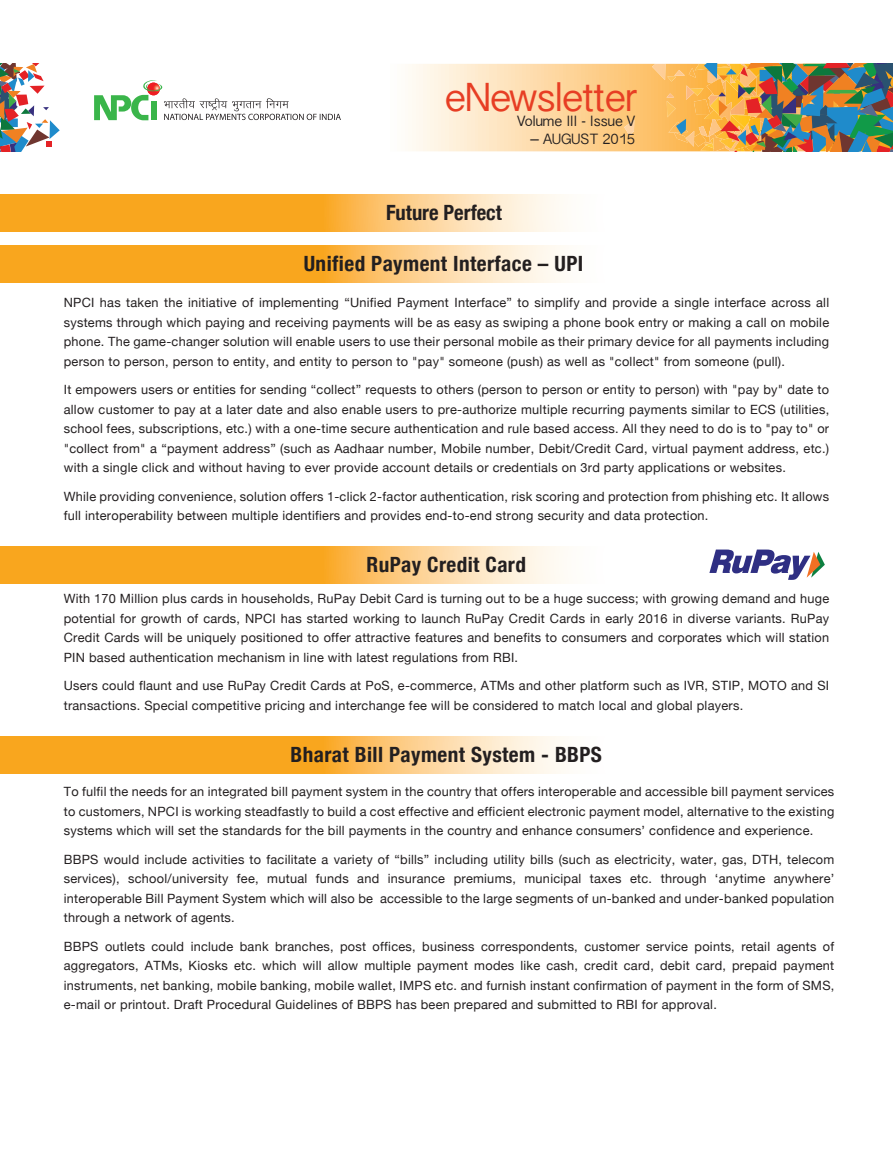
<style>
.page{position:relative;width:893px;height:1149px;background:#fff}
.page>*{position:absolute;margin:0;border:0;box-sizing:border-box;transform-origin:0 0}
.t1{font:40.95px "Oriya Sangam MN";letter-spacing:-.04em;color:#e73e24}
.t2{font:700 condensed 21px "Helvetica Neue";letter-spacing:.02em;color:#231f20}
.t3{font:700 condensed 21px "Helvetica Neue";color:#231f20}
.t4{font:15px "Oriya Sangam MN";letter-spacing:-.02em;color:#231f20}
.t5{font:12.75px/19.5px "Helvetica Neue";letter-spacing:.02em;color:#231f20;text-align:justify}
</style>
<div class="page">
<svg style="left:0;top:194px;width:564px;height:37px;background:#fabb55"></svg>
<svg style="left:94px;top:64px;width:558px;height:87px"></svg>
<svg style="left:624px;top:120px;width:10px;height:15px"></svg>
<img style="left:652px;top:64px;width:241px;height:88px">
<svg style="left:0;top:64px;width:60px;height:87px"></svg>
<svg style="left:94px;top:80px;width:247px;height:40px"></svg>
<svg style="left:0;top:245px;width:564px;height:37px;background:#fabb55"></svg>
<svg style="left:0;top:546px;width:564px;height:37px;background:#fabb55"></svg>
<svg style="left:0;top:736px;width:564px;height:36px;background:#fabb55"></svg>
<svg style="left:709px;top:549px;width:116px;height:31px"></svg>
<h1 class="t1" style="left:444px;top:73px;width:195px">eNewsletter</h1>
<p class="t4" style="left:517px;top:112px;width:119px">Volume III - Issue V</p>
<p class="t4" style="left:529px;top:130px;width:107px">– AUGUST 2015</p>
<h2 class="t3" style="left:386px;top:200px;width:117px">Future Perfect</h2>
<h2 class="t2" style="left:304px;top:251px;width:281px">Unified Payment Interface – UPI</h2>
<p class="t5" style="left:64px;top:292px;width:767px">NPCI has taken the initiative of implementing “Unified Payment Interface” to simplify and provide a single interface across all systems through which paying and receiving payments will be as easy as swiping a phone book entry or making a call on mobile phone. The game-changer solution will enable users to use their personal mobile as their primary device for all payments including person to person, person to entity, and entity to person to "pay" someone (push) as well as "collect" from someone (pull).</p>
<p class="t5" style="left:64px;top:379px;width:767px">It empowers users or entities for sending “collect” requests to others (person to person or entity to person) with "pay by" date to allow customer to pay at a later date and also enable users to pre-authorize multiple recurring payments similar to ECS (utilities, school fees, subscriptions, etc.) with a one-time secure authentication and rule based access. All they need to do is to "pay to" or "collect from" a “payment address” (such as Aadhaar number, Mobile number, Debit/Credit Card, virtual payment address, etc.) with a single click and without having to ever provide account details or credentials on 3rd party applications or websites.</p>
<p class="t5" style="left:64px;top:486px;width:767px">While providing convenience, solution offers 1-click 2-factor authentication, risk scoring and protection from phishing etc. It allows full interoperability between multiple identifiers and provides end-to-end strong security and data protection.</p>
<h2 class="t2" style="left:366px;top:552px;width:161px">RuPay Credit Card</h2>
<p class="t5" style="left:64px;top:588px;width:767px">With 170 Million plus cards in households, RuPay Debit Card is turning out to be a huge success; with growing demand and huge potential for growth of cards, NPCI has started working to launch RuPay Credit Cards in early 2016 in diverse variants. RuPay Credit Cards will be uniquely positioned to offer attractive features and benefits to consumers and corporates which will station PIN based authentication mechanism in line with latest regulations from RBI.</p>
<p class="t5" style="left:64px;top:675px;width:767px">Users could flaunt and use RuPay Credit Cards at PoS, e-commerce, ATMs and other platform such as IVR, STIP, MOTO and SI transactions. Special competitive pricing and interchange fee will be considered to match local and global players.</p>
<h2 class="t2" style="left:291px;top:741px;width:313px">Bharat Bill Payment System - BBPS</h2>
<p class="t5" style="left:64px;top:781px;width:772px">To fulfil the needs for an integrated bill payment system in the country that offers interoperable and accessible bill payment services to customers, NPCI is working steadfastly to build a cost effective and efficient electronic payment model, alternative to the existing systems which will set the standards for the bill payments in the country and enhance consumers’ confidence and experience.</p>
<p class="t5" style="left:64px;top:849px;width:772px">BBPS would include activities to facilitate a variety of “bills” including utility bills (such as electricity, water, gas, DTH, telecom services), school/university fee, mutual funds and insurance premiums, municipal taxes etc. through ‘anytime anywhere’ interoperable Bill Payment System which will also be accessible to the large segments of un-banked and under-banked population through a network of agents.</p>
<p class="t5" style="left:64px;top:936px;width:772px">BBPS outlets could include bank branches, post offices, business correspondents, customer service points, retail agents of aggregators, ATMs, Kiosks etc. which will allow multiple payment modes like cash, credit card, debit card, prepaid payment instruments, net banking, mobile banking, mobile wallet, IMPS etc. and furnish instant confirmation of payment in the form of SMS, e-mail or printout. Draft Procedural Guidelines of BBPS has been prepared and submitted to RBI for approval.</p>
</div>
